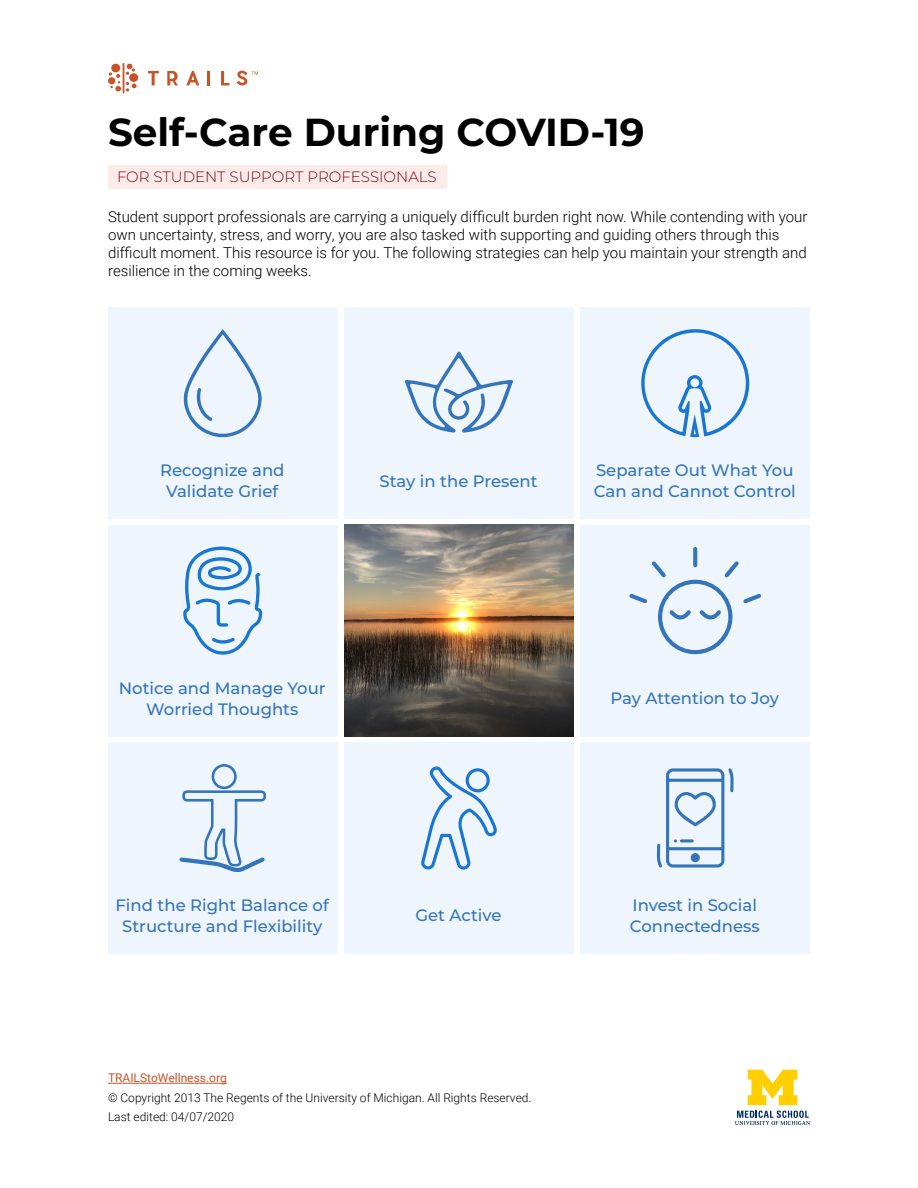
<style>
.page{position:relative;width:918px;height:1188px;background:#fff}
.page>*{position:absolute;margin:0;border:0;box-sizing:border-box;transform-origin:0 0}
.Main_Heading_Small{font:700 39px "Montserrat";color:#000}
.Intro_Paragraph{font:500 16.5px/21px "Montserrat";color:#3374ba;text-align:center}
.Resource_Body{font:300 15px/18px "Roboto";color:#000}
.Intro_Paragraph-2{font:300 15px "Montserrat";color:#6d0d15}
.t1{font:300 12px/19.5px "Roboto";color:#000}
.t2{font:12px "Roboto";color:#c75328}
</style>
<div class="page">
<hr style="left:123px;top:63px;width:1px;height:30px;background:#c75328">
<svg style="left:109px;top:64px;width:28px;height:27px"></svg>
<svg style="left:221px;top:71px;width:9px;height:14px"></svg>
<svg style="left:208px;top:71px;width:2px;height:14px"></svg>
<svg style="left:167px;top:71px;width:11px;height:14px"></svg>
<svg style="left:148px;top:71px;width:11px;height:14px"></svg>
<svg style="left:186px;top:71px;width:13px;height:14px"></svg>
<svg style="left:237px;top:71px;width:21px;height:14px"></svg>
<svg style="left:735px;top:1111px;width:75px;height:14px"></svg>
<svg style="left:748px;top:1070px;width:49px;height:35px"></svg>
<div style="left:108px;top:165px;width:338px;height:24px;background:#fdeae9"></div>
<div style="left:108px;top:308px;width:230px;height:211px;background:#eef5fc"></div>
<div style="left:108px;top:525px;width:230px;height:211px;background:#eef5fc"></div>
<div style="left:108px;top:742px;width:230px;height:212px;background:#eef5fc"></div>
<div style="left:344px;top:308px;width:230px;height:211px;background:#eef5fc"></div>
<div style="left:344px;top:742px;width:230px;height:212px;background:#eef5fc"></div>
<div style="left:580px;top:308px;width:230px;height:211px;background:#eef5fc"></div>
<div style="left:580px;top:525px;width:230px;height:211px;background:#eef5fc"></div>
<div style="left:580px;top:742px;width:230px;height:212px;background:#eef5fc"></div>
<img style="left:344px;top:525px;width:230px;height:211px">
<svg style="left:184px;top:329px;width:78px;height:108px"></svg>
<svg style="left:641px;top:329px;width:108px;height:108px"></svg>
<svg style="left:183px;top:547px;width:79px;height:108px"></svg>
<svg style="left:405px;top:352px;width:108px;height:81px"></svg>
<svg style="left:693px;top:547px;width:4px;height:20px"></svg>
<svg style="left:629px;top:561px;width:132px;height:93px"></svg>
<svg style="left:657px;top:768px;width:77px;height:100px"></svg>
<svg style="left:421px;top:766px;width:76px;height:104px"></svg>
<svg style="left:180px;top:764px;width:86px;height:108px"></svg>
<hr style="left:108px;top:1083px;width:119px;height:1px;background:#c75328">
<h1 class="Main_Heading_Small" style="left:108px;top:104px;width:538px">Self-Care During COVID-19</h1>
<p class="Intro_Paragraph-2" style="left:117px;top:166px;width:321px">FOR STUDENT SUPPORT PROFESSIONALS</p>
<p class="Resource_Body" style="left:108px;top:207px;width:701px">Student support professionals are carrying a uniquely difficult burden right now. While contending with your own uncertainty, stress, and worry, you are also tasked with supporting and guiding others through this difficult moment. This resource is for you. The following strategies can help you maintain your strength and resilience in the coming weeks.</p>
<p class="Intro_Paragraph" style="left:160px;top:459px;width:126px">Recognize and<br>Validate Grief</p>
<p class="Intro_Paragraph" style="left:380px;top:470px;width:160px">Stay in the Present</p>
<p class="Intro_Paragraph" style="left:594px;top:459px;width:203px;text-align:left">Separate Out What You<br>Can and Cannot Control</p>
<p class="Intro_Paragraph" style="left:119px;top:676px;width:208px">Notice and Manage Your<br>Worried Thoughts</p>
<p class="Intro_Paragraph" style="left:116px;top:894px;width:215px">Find the Right Balance of<br>Structure and Flexibility</p>
<p class="Intro_Paragraph" style="left:611px;top:687px;width:170px">Pay Attention to Joy</p>
<p class="Intro_Paragraph" style="left:415px;top:904px;width:88px">Get Active</p>
<p class="Intro_Paragraph" style="left:630px;top:894px;width:132px;text-align:left">Invest in Social<br>Connectedness</p>
<p class="t2" style="left:108px;top:1070px;width:120px">TRAILStoWellness.org</p>
<p class="t1" style="left:108px;top:1087px;width:425px">© Copyright 2013 The Regents of the University of Michigan. All Rights Reserved.<br>Last edited: 04/07/2020</p>
</div>
